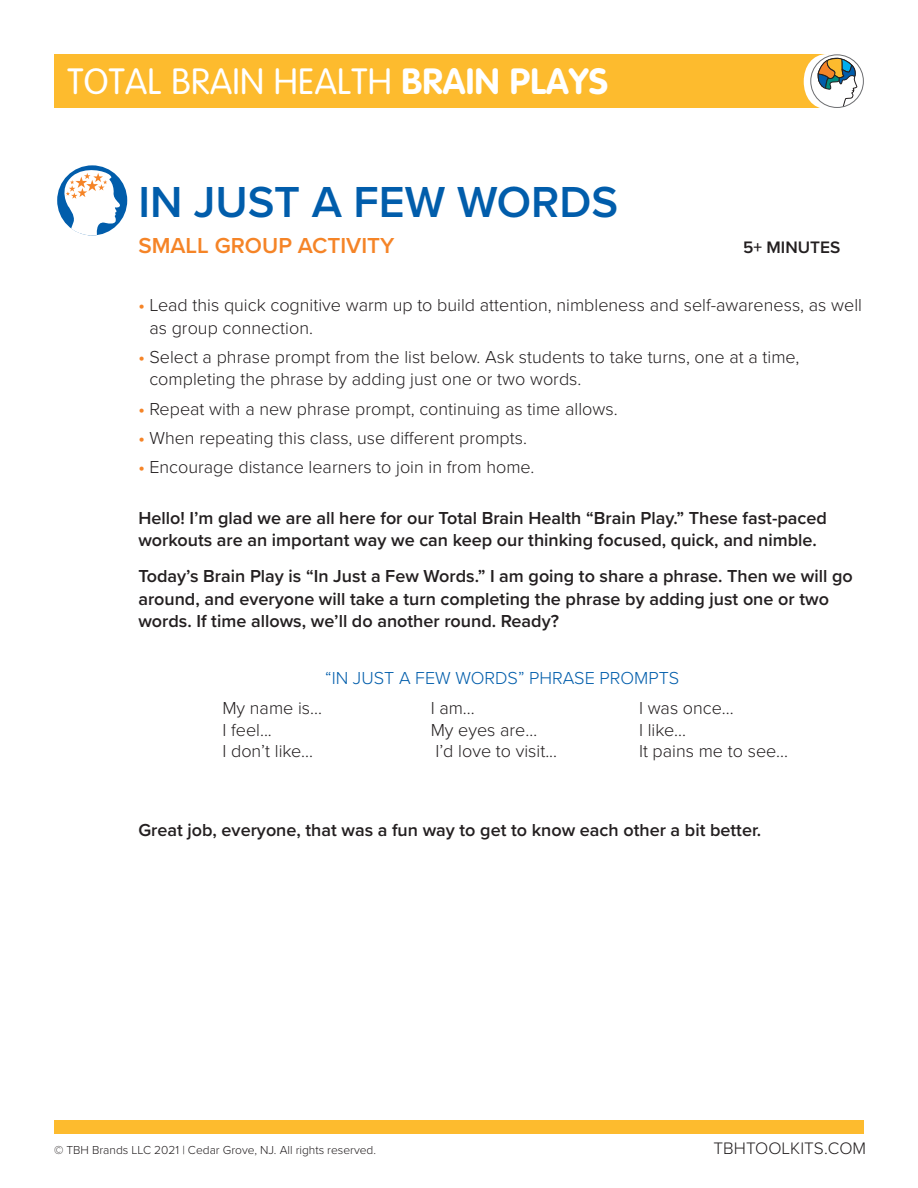
<style>
.page{position:relative;width:918px;height:1188px;background:#fff}
.page>*{position:absolute;margin:0;border:0;box-sizing:border-box;transform-origin:0 0}
.t1{font:600 45px "Proxima Nova";color:#015dab}
.t2{font:300 36px "VAG Rounded";letter-spacing:.01em;color:#fff}
.t3{font:600 22.5px "Proxima Nova";color:#f58427}
.t4{font:300 18px/22.5px "Proxima Nova";color:#231f20}
.t5{font:600 18px/22.5px "Proxima Nova";color:#231f20}
.t6{font:300 18px "Proxima Nova";color:#015dab}
.List_Paragraph{font:300 17.25px "Proxima Nova";color:#231f20}
.t7{font:600 17.25px "Proxima Nova";color:#231f20}
.Copyright{font:300 12px "Proxima Nova";color:#231f20}
.s1{font-weight:700}
.s2{font-weight:600;color:#f58427}
</style>
<div class="page">
<div style="left:54px;top:54px;width:775px;height:54px;background:#fdbb2e"></div>
<svg style="left:804px;top:54px;width:53px;height:54px"></svg>
<div style="left:810px;top:54px;width:54px;height:54px;border:1px solid #6c6d70;border-radius:50%"></div>
<div style="left:54px;top:1120px;width:810px;height:14px;background:#fdbb2e"></div>
<div style="left:57px;top:165px;width:70px;height:70px;background:#015dab;border-radius:50%"></div>
<svg style="left:57px;top:166px;width:66px;height:70px"></svg>
<p class="t2" style="left:68px;top:61px;width:542px">TOTAL BRAIN HEALTH <span class="s1">BRAIN PLAYS</span></p>
<p class="t1" style="left:138px;top:168px;width:481px">IN JUST A FEW WORDS</p>
<p class="t3" style="left:138px;top:228px;width:258px">SMALL GROUP ACTIVITY</p>
<p class="t7" style="left:743px;top:234px;width:99px">5+ MINUTES</p>
<p class="t4" style="left:149px;top:293px;width:714px;text-indent:-11px"><span class="s2">•</span> Lead this quick cognitive warm up to build attention, nimbleness and self-awareness, as well as group connection.</p>
<p class="t4" style="left:149px;top:345px;width:652px;text-indent:-11px"><span class="s2">•</span> Select a phrase prompt from the list below. Ask students to take turns, one at a time, completing the phrase by adding just one or two words.</p>
<p class="t4" style="left:138px;top:396px;width:481px"><span class="s2">•</span> Repeat with a new phrase prompt, continuing as time allows.</p>
<p class="t4" style="left:138px;top:426px;width:390px"><span class="s2">•</span> When repeating this class, use different prompts.</p>
<p class="t4" style="left:138px;top:455px;width:398px"><span class="s2">•</span> Encourage distance learners to join in from home.</p>
<p class="t5" style="left:138px;top:506px;width:690px">Hello! I’m glad we are all here for our Total Brain Health “Brain Play.” These fast-paced workouts are an important way we can keep our thinking focused, quick, and nimble.</p>
<p class="t5" style="left:138px;top:565px;width:716px">Today’s Brain Play is “In Just a Few Words.” I am going to share a phrase. Then we will go around, and everyone will take a turn completing the phrase by adding just one or two words. If time allows, we’ll do another round. Ready?</p>
<p class="t6" style="left:325px;top:665px;width:356px">“IN JUST A FEW WORDS” PHRASE PROMPTS</p>
<p class="t4" style="left:222px;top:696px;width:101px">My name is...</p>
<p class="t4" style="left:222px;top:717px;width:51px">I feel...</p>
<p class="t4" style="left:222px;top:739px;width:92px">I don’t like...</p>
<p class="t4" style="left:431px;top:696px;width:46px">I am...</p>
<p class="t4" style="left:431px;top:717px;width:108px">My eyes are…</p>
<p class="t4" style="left:435px;top:739px;width:123px">I’d love to visit...</p>
<p class="t4" style="left:639px;top:696px;width:96px">I was once...</p>
<p class="t4" style="left:639px;top:717px;width:48px">I like...</p>
<p class="t4" style="left:639px;top:739px;width:151px">It pains me to see...</p>
<p class="t5" style="left:138px;top:818px;width:624px">Great job, everyone, that was a fun way to get to know each other a bit better.</p>
<p class="Copyright" style="left:54px;top:1141px;width:324px">© TBH Brands LLC 2021 | Cedar Grove, NJ. All rights reserved.</p>
<p class="List_Paragraph" style="left:714px;top:1135px;width:154px">TBHTOOLKITS.COM</p>
</div>
